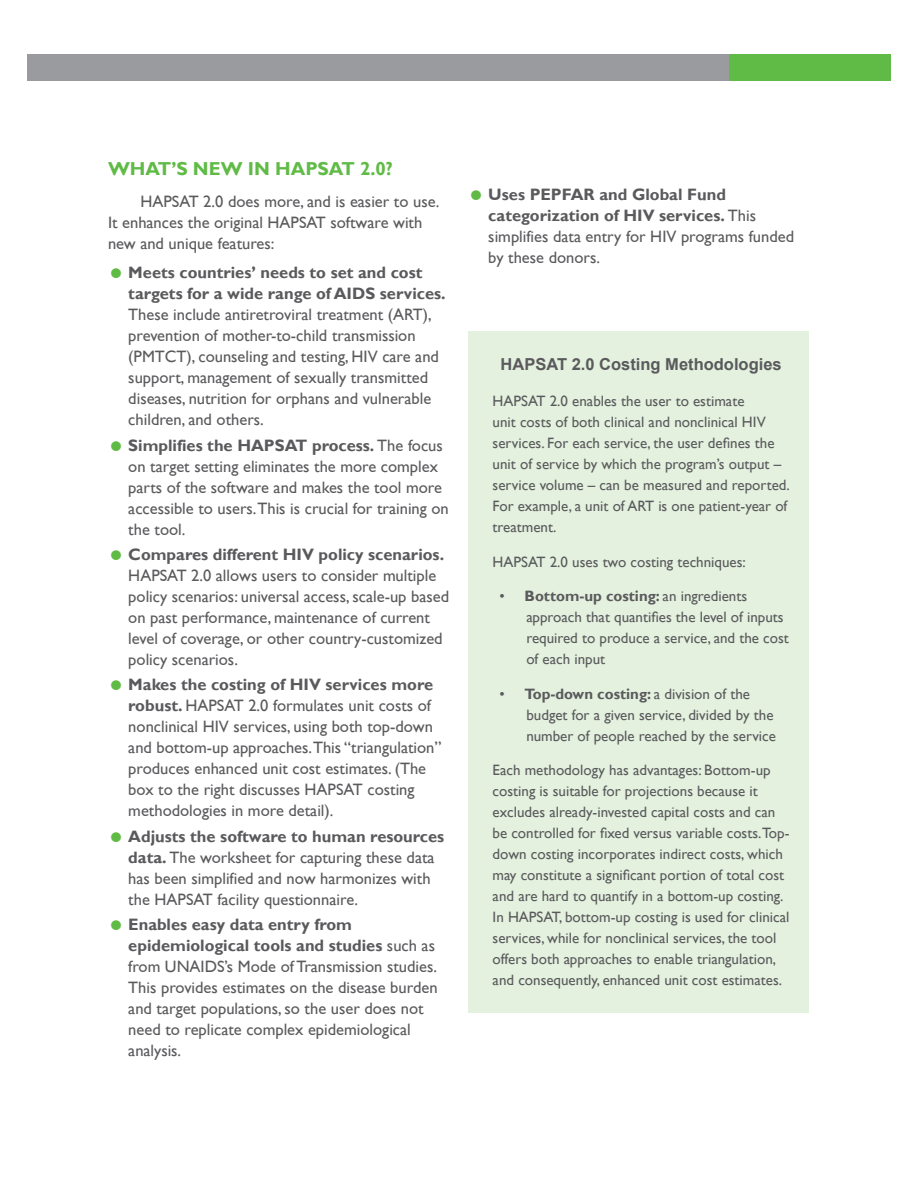
<style>
.page{position:relative;width:918px;height:1188px;background:#fff}
.page>*{position:absolute;margin:0;border:0;box-sizing:border-box;transform-origin:0 0}
.Subhead_2{font:700 18.75px "Gill Sans";color:#60bb46}
.Hanging_indent{font:16.5px/21px "Gill Sans";color:#5a5a5d}
.Body_text{font:16.5px/21px "Gill Sans";color:#5a5a5d}
.Table_Title{font:700 16.5px "Arial";color:#5a5a5d}
.Box_Text{font:15px/21px "Gill Sans";color:#5a5a5d}
.Box_Hanging{font:15px/21px "Gill Sans";color:#5a5a5d}
.s1{font-weight:700}
</style>
<div class="page">
<div style="left:27px;top:54px;width:702px;height:27px;background:#999b9e"></div>
<div style="left:729px;top:54px;width:162px;height:27px;background:#60bb46"></div>
<div style="left:468px;top:331px;width:340px;height:681px;background:#e4f1de"></div>
<p class="Subhead_2" style="left:108px;top:157px;width:286px">WHAT’S NEW IN HAPSAT 2.0?</p>
<p class="Body_text" style="left:108px;top:191px;width:333px;text-indent:32px">HAPSAT 2.0 does more, and is easier to use.<br>It enhances the original HAPSAT software with new and unique features:</p>
<p class="Hanging_indent" style="left:128px;top:262px;width:319px"><span class="s1">Meets countries’ needs to set and cost targets for a wide range of AIDS services.<br></span>These include antiretroviral treatment (ART), prevention of mother-to-child transmission (PMTCT), counseling and testing, HIV care and support, management of sexually transmitted diseases, nutrition for orphans and vulnerable children, and others.</p>
<p class="Hanging_indent" style="left:128px;top:435px;width:322px"><span class="s1">Simplifies the HAPSAT process.</span> The focus on target setting eliminates the more complex parts of the software and makes the tool more accessible to users.This is crucial for training on the tool.</p>
<p class="Hanging_indent" style="left:128px;top:544px;width:322px"><span class="s1">Compares different HIV policy scenarios.<br></span>HAPSAT 2.0 allows users to consider multiple policy scenarios: universal access, scale-up based on past performance, maintenance of current level of coverage, or other country-customized policy scenarios.</p>
<p class="Hanging_indent" style="left:128px;top:674px;width:315px"><span class="s1">Makes the costing of HIV services more robust.</span> HAPSAT 2.0 formulates unit costs of nonclinical HIV services, using both top-down and bottom-up approaches.This “triangulation” produces enhanced unit cost estimates. (The box to the right discusses HAPSAT costing methodologies in more detail).</p>
<p class="Hanging_indent" style="left:128px;top:826px;width:317px"><span class="s1">Adjusts the software to human resources data.</span> The worksheet for capturing these data has been simplified and now harmonizes with the HAPSAT facility questionnaire.</p>
<p class="Hanging_indent" style="left:128px;top:914px;width:311px"><span class="s1">Enables easy data entry from epidemiological tools and studies</span> such as from UNAIDS’s Mode of Transmission studies.<br>This provides estimates on the disease burden and target populations, so the user does not need to replicate complex epidemiological analysis.</p>
<p class="Hanging_indent" style="left:488px;top:184px;width:307px"><span class="s1">Uses PEPFAR and Global Fund categorization of HIV services.</span> This simplifies data entry for HIV programs funded by these donors.</p>
<p class="Table_Title" style="left:501px;top:354px;width:283px">HAPSAT 2.0 Costing Methodologies</p>
<p class="Box_Text" style="left:493px;top:391px;width:299px">HAPSAT 2.0 enables the user to estimate<br>unit costs of both clinical and nonclinical HIV services. For each service, the user defines the unit of service by which the program’s output – service volume – can be measured and reported.<br>For example, a unit of ART is one patient-year of treatment.</p>
<p class="Box_Text" style="left:493px;top:552px;width:255px">HAPSAT 2.0 uses two costing techniques:</p>
<p class="Box_Hanging" style="left:526px;top:586px;width:264px;text-indent:-27px">• <span class="s1">Bottom-up costing:</span> an ingredients approach that quantifies the level of inputs required to produce a service, and the cost of each input</p>
<p class="Box_Hanging" style="left:526px;top:684px;width:251px;text-indent:-27px">• <span class="s1">Top-down costing:</span> a division of the budget for a given service, divided by the number of people reached by the service</p>
<p class="Box_Text" style="left:493px;top:760px;width:298px">Each methodology has advantages: Bottom-up costing is suitable for projections because it excludes already-invested capital costs and can be controlled for fixed versus variable costs.Top&shy;down costing incorporates indirect costs, which may constitute a significant portion of total cost and are hard to quantify in a bottom-up costing.<br>In HAPSAT, bottom-up costing is used for clinical services, while for nonclinical services, the tool offers both approaches to enable triangulation, and consequently, enhanced unit cost estimates.</p>
</div>
